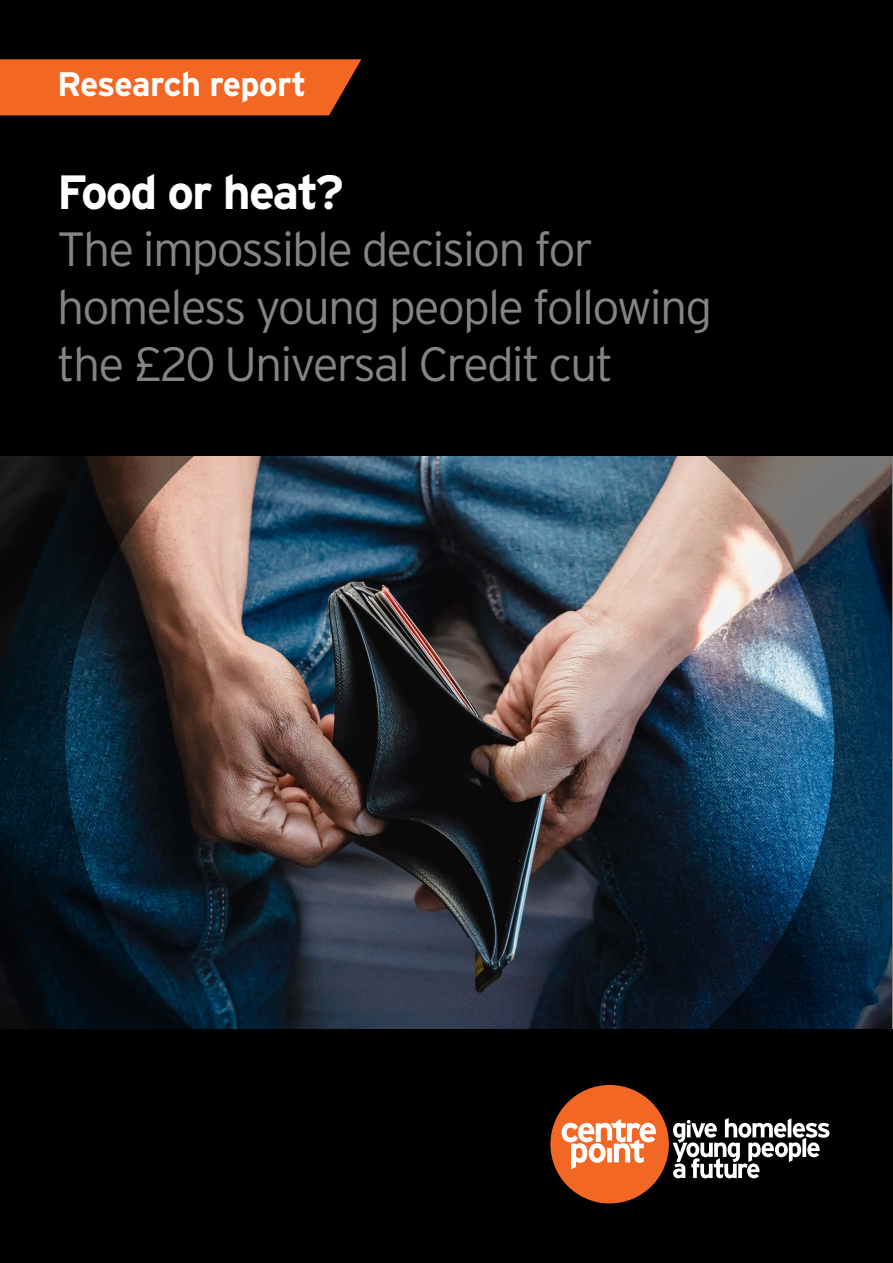
<style>
.page{position:relative;width:893px;height:1263px;background:#fff}
.page>*{position:absolute;margin:0;border:0;box-sizing:border-box;transform-origin:0 0}
.t1{font:300 48px/57.6px "Interstate";letter-spacing:-.04em;color:#868380}
.t2{font:700 48px "Interstate";letter-spacing:-.04em;color:#fff}
.t3{font:700 34.05px "Interstate";letter-spacing:-.025em;color:#fff}
</style>
<div class="page">
<img style="left:0;top:455px;width:893px;height:574px">
<div style="left:0;top:1029px;width:893px;height:234px;background:#000"></div>
<div style="left:0;top:0;width:893px;height:455px;background:#000"></div>
<div style="left:550px;top:1085px;width:119px;height:118px;background:#f26724;border-radius:50%"></div>
<svg style="left:562px;top:1119px;width:94px;height:50px"></svg>
<svg style="left:673px;top:1118px;width:156px;height:60px"></svg>
<div style="left:0;top:59px;width:361px;height:56px;background:#f26724"></div>
<p class="t3" style="left:57px;top:65px;width:251px">Research report</p>
<p class="t2" style="left:57px;top:165px;width:288px">Food or heat?</p>
<p class="t1" style="left:57px;top:220px;width:656px">The impossible decision for homeless young people following the £20 Universal Credit cut</p>
</div>
